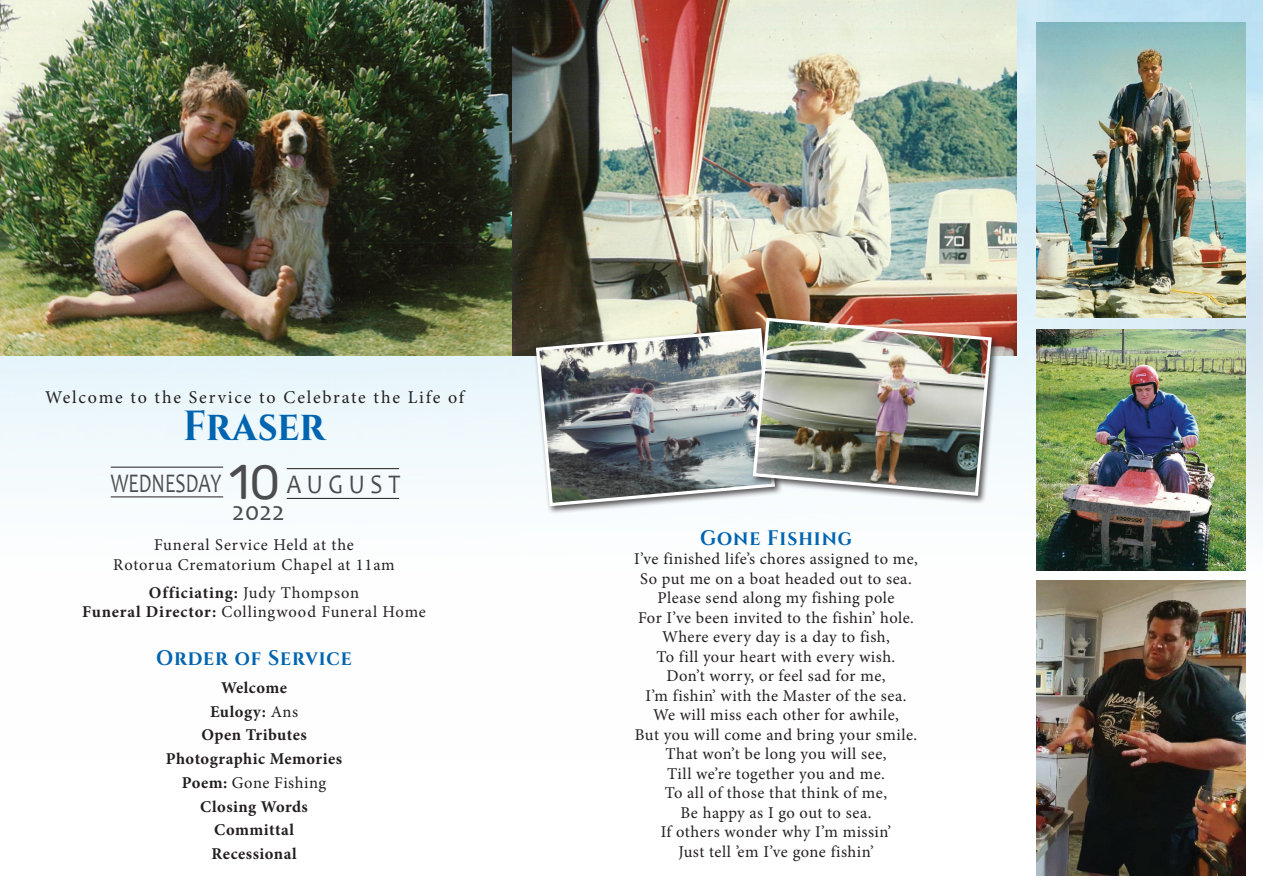
<style>
.page{position:relative;width:1263px;height:893px;background:#fff}
.page>*{position:absolute;margin:0;border:0;box-sizing:border-box;transform-origin:0 0}
.t1{font:48.6px "Rubik";color:#4b4c4d}
.t2{font:700 42px "Cinzel";letter-spacing:-.005em;color:#0164b0;scale:.93 1}
.t3{font:27px "Candara";color:#4b4c4d;scale:.74 1}
.t4{font:27px "Candara";color:#4b4c4d;scale:.87 1}
.t5{font:27px "Candara";color:#4b4c4d}
.t6{font:700 21px "Cinzel";letter-spacing:.045em;color:#0164b0;scale:.93 1}
.t7{font:18px "Minion Pro";letter-spacing:.1em;color:#231f20}
.t8{font:16.5px/19.5px "Minion Pro";letter-spacing:.03em;color:#231f20;text-align:center}
.t9{font:16.5px/19.5px "Minion Pro";letter-spacing:.05em;color:#231f20;text-align:center}
.t10{font:700 16.5px/23.7px "Minion Pro";letter-spacing:.03em;color:#231f20;text-align:center}
.s1{font-weight:700}
.s2{font-weight:400}
</style>
<div class="page">
<img style="left:0;top:0;width:1263px;height:759px">
<hr style="left:287px;top:468px;width:112px;height:1px;background:#231f20">
<hr style="left:111px;top:467px;width:112px;height:1px;background:#231f20">
<hr style="left:287px;top:498px;width:112px;height:1px;background:#231f20">
<hr style="left:111px;top:496px;width:112px;height:1px;background:#231f20">
<img style="left:1037px;top:581px;width:208px;height:295px">
<img style="left:1037px;top:329px;width:208px;height:242px">
<img style="left:0;top:0;width:1017px;height:355px">
<div style="left:533px;top:326px;width:250px;height:189px;background:#231f20;opacity:.75"></div>
<div style="left:750px;top:315px;width:250px;height:189px;background:#231f20;opacity:.75"></div>
<img style="left:534px;top:316px;width:459px;height:192px">
<img style="left:1037px;top:23px;width:208px;height:295px">
<p class="t7" style="left:45px;top:385px;width:420px">Welcome to the Service to Celebrate the Life of</p>
<h2 class="t2" style="left:183px;top:400px;width:154px">Fraser</h2>
<h3 class="t3" style="left:111px;top:466px;width:151px">WEDNESDAY</h3>
<h3 class="t4" style="left:287px;top:468px;width:132px">AUGUST</h3>
<h3 class="t5" style="left:232px;top:494px;width:54px">2022</h3>
<h1 class="t1" style="left:229px;top:456px;width:53px">10</h1>
<p class="t9" style="left:113px;top:535px;width:283px">Funeral Service Held at the<br>Rotorua Crematorium Chapel at 11am</p>
<p class="t9" style="left:82px;top:583px;width:345px"><span class="s1">Officiating:</span> Judy Thompson<br><span class="s1">Funeral Director:</span> Collingwood Funeral Home</p>
<p class="t6" style="left:156px;top:645px;width:212px">Order of Service</p>
<p class="t10" style="left:166px;top:675px;width:178px">Welcome<br>Eulogy: <span class="s2">Ans<br></span>Open Tributes<br>Photographic Memories<br>Poem: <span class="s2">Gone Fishing<br></span>Closing Words<br>Committal<br>Recessional</p>
<p class="t6" style="left:700px;top:525px;width:165px">Gone Fishing</p>
<p class="t8" style="left:634px;top:549px;width:285px">I’ve finished life’s chores assigned to me, So put me on a boat headed out to sea.<br>Please send along my fishing pole<br>For I’ve been invited to the fishin’ hole.<br>Where every day is a day to fish,<br>To fill your heart with every wish.<br>Don’t worry, or feel sad for me,<br>I’m fishin’ with the Master of the sea.<br>We will miss each other for awhile,<br>But you will come and bring your smile.<br>That won’t be long you will see,<br>Till we’re together you and me.<br>To all of those that think of me,<br>Be happy as I go out to sea.<br>If others wonder why I’m missin’<br>Just tell ’em I’ve gone fishin’</p>
</div>
